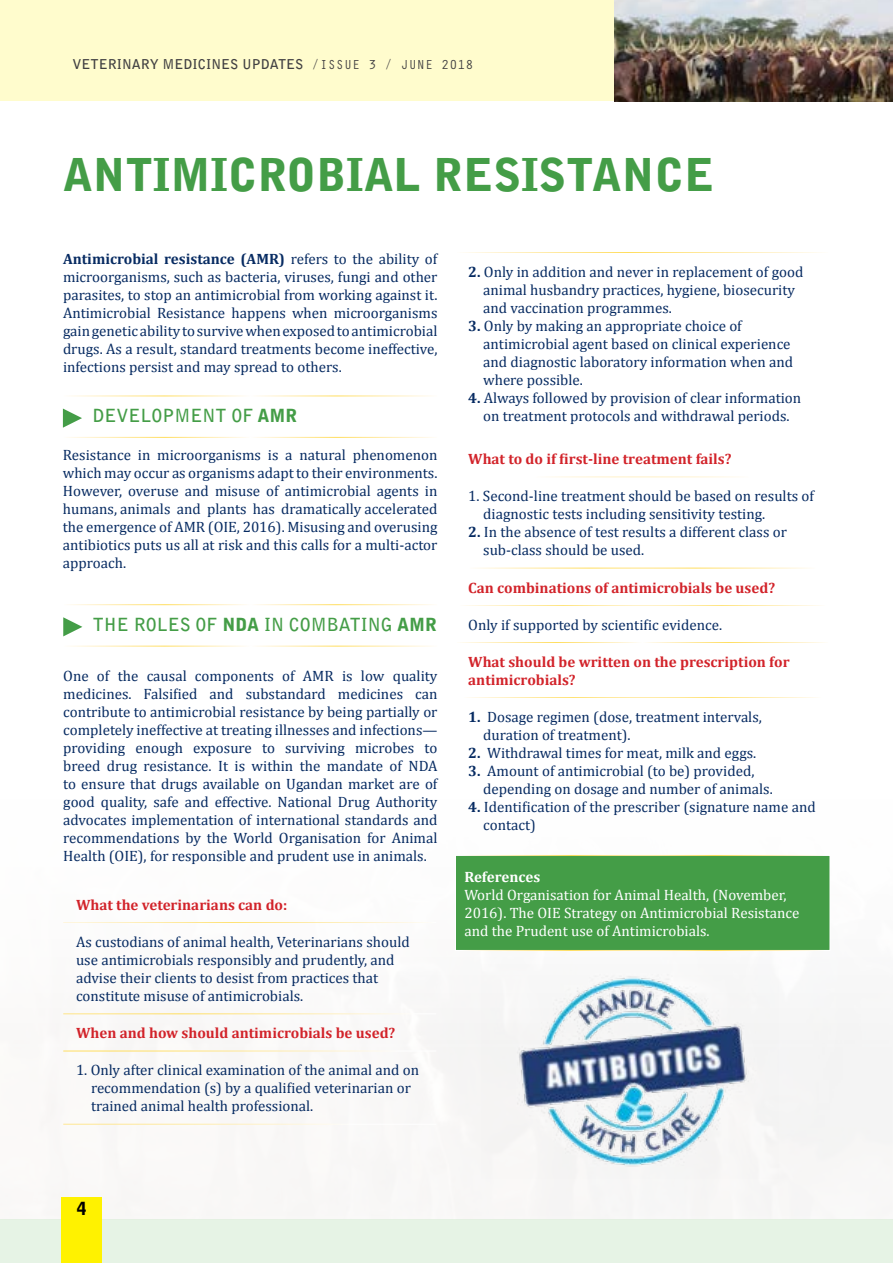
<style>
.page{position:relative;width:893px;height:1263px;background:#fff}
.page>*{position:absolute;margin:0;border:0;box-sizing:border-box;transform-origin:0 0}
.t1{font:900 45px "Bell Gothic Std";color:#449d47}
.t2{font:700 18px "Bell Gothic Std";color:#449d47}
.t3{font:900 18px "Bell Gothic Std";color:#000}
.t4{font:15px/18px "Cambria";color:#072b62}
.t5{font:700 15px/18px "Cambria";color:#d2232a}
.t6{font:15px/18px "Cambria";color:#fff}
.t7{font:700 15px "Cambria";color:#fff}
.t8{font:700 13.5px "Bell Gothic Std";color:#414042}
.s1{font-family:"Orator Std";font-weight:400}
.s2{font-weight:700}
.s3{font-weight:900}
</style>
<div class="page">
<div style="left:50px;top:1014px;width:842px;height:205px;background:#f8f7f6"></div>
<div style="left:0;top:0;width:893px;height:101px;background:#fffccd"></div>
<div style="left:0;top:1219px;width:893px;height:44px;background:#e6f3e5"></div>
<div style="left:62px;top:1197px;width:40px;height:66px;background:#fff200"></div>
<img style="left:614px;top:0;width:279px;height:101px">
<svg style="left:63px;top:408px;width:19px;height:20px"></svg>
<svg style="left:63px;top:617px;width:19px;height:19px"></svg>
<hr style="left:63px;top:1051px;width:373px;height:1px;background:#fff">
<hr style="left:63px;top:1124px;width:373px;height:1px;background:#fff">
<img style="left:481px;top:974px;width:297px;height:205px">
<div style="left:455px;top:855px;width:375px;height:95px;background:#449d47"></div>
<p class="t8" style="left:73px;top:56px;width:403px">VETERINARY MEDICINES UPDATES <span class="s1">/ISSUE 3 / JUNE 2018</span></p>
<h1 class="t1" style="left:63px;top:149px;width:653px">ANTIMICROBIAL RESISTANCE</h1>
<p class="t4" style="left:63px;top:250px;width:376px;text-align:justify"><span class="s2">Antimicrobial resistance (AMR)</span> refers to the ability of microorganisms, such as bacteria, viruses, fungi and other parasites, to stop an antimicrobial from working against it.<br>Antimicrobial Resistance happens when microorganisms gain genetic ability to survive when exposed to antimicrobial drugs. As a result, standard treatments become ineffective, infections persist and may spread to others.</p>
<p class="t2" style="left:92px;top:405px;width:207px">DEVELOPMENT OF <span class="s3">AMR</span></p>
<p class="t4" style="left:63px;top:445px;width:376px;text-align:justify">Resistance in microorganisms is a natural phenomenon which may occur as organisms adapt to their environments.<br>However, overuse and misuse of antimicrobial agents in humans, animals and plants has dramatically accelerated the emergence of AMR (OIE, 2016). Misusing and overusing antibiotics puts us all at risk and this calls for a multi-actor approach.</p>
<p class="t2" style="left:93px;top:614px;width:346px">THE ROLES OF <span class="s3">NDA</span> IN COMBATING <span class="s3">AMR</span></p>
<p class="t4" style="left:63px;top:667px;width:376px;text-align:justify">One of the causal components of AMR is low quality medicines. Falsified and substandard medicines can contribute to antimicrobial resistance by being partially or completely ineffective at treating illnesses and infections— providing enough exposure to surviving microbes to breed drug resistance. It is within the mandate of NDA to ensure that drugs available on Ugandan market are of good quality, safe and effective. National Drug Authority advocates implementation of international standards and recommendations by the World Organisation for Animal Health (OIE), for responsible and prudent use in animals.</p>
<p class="t5" style="left:76px;top:895px;width:213px">What the veterinarians can do:</p>
<p class="t4" style="left:76px;top:933px;width:335px">As custodians of animal health, Veterinarians should use antimicrobials responsibly and prudently, and advise their clients to desist from practices that constitute misuse of antimicrobials.</p>
<p class="t5" style="left:76px;top:1024px;width:321px">When and how should antimicrobials be used?</p>
<p class="t4" style="left:91px;top:1061px;width:330px;text-indent:-15px">1. Only after clinical examination of the animal and on recommendation (s) by a qualified veterinarian or trained animal health professional.</p>
<p class="t4" style="left:483px;top:263px;width:322px;text-indent:-15px"><span class="s2">2.</span> Only in addition and never in replacement of good animal husbandry practices, hygiene, biosecurity and vaccination programmes.</p>
<p class="t4" style="left:483px;top:317px;width:311px;text-indent:-15px"><span class="s2">3.</span> Only by making an appropriate choice of antimicrobial agent based on clinical experience and diagnostic laboratory information when and where possible.</p>
<p class="t4" style="left:468px;top:389px;width:335px;text-align:center"><span class="s2">4.</span> Always followed by provision of clear information on treatment protocols and withdrawal periods.</p>
<p class="t5" style="left:468px;top:450px;width:265px">What to do if first-line treatment fails?</p>
<p class="t4" style="left:483px;top:487px;width:332px;text-indent:-15px">1. Second-line treatment should be based on results of diagnostic tests including sensitivity testing.</p>
<p class="t4" style="left:483px;top:523px;width:305px;text-indent:-15px"><span class="s2">2.</span> In the absence of test results a different class or sub-class should be used.</p>
<p class="t5" style="left:468px;top:578px;width:308px">Can combinations of antimicrobials be used?</p>
<p class="t4" style="left:468px;top:615px;width:255px">Only if supported by scientific evidence.</p>
<p class="t5" style="left:468px;top:652px;width:323px">What should be written on the prescription for antimicrobials?</p>
<p class="t4" style="left:483px;top:708px;width:280px;text-indent:-15px"><span class="s2">1.</span> Dosage regimen (dose, treatment intervals, duration of treatment).</p>
<p class="t4" style="left:468px;top:744px;width:290px"><span class="s2">2.</span> Withdrawal times for meat, milk and eggs.</p>
<p class="t4" style="left:483px;top:762px;width:291px;text-indent:-15px"><span class="s2">3.</span> Amount of antimicrobial (to be) provided, depending on dosage and number of animals.</p>
<p class="t4" style="left:483px;top:798px;width:334px;text-indent:-15px"><span class="s2">4.</span> Identification of the prescriber (signature name and contact)</p>
<p class="t7" style="left:464px;top:867px;width:77px">References</p>
<p class="t6" style="left:464px;top:885px;width:337px">World Organisation for Animal Health, (November,<br>2016). The OIE Strategy on Antimicrobial Resistance and the Prudent use of Antimicrobials.</p>
<p class="t3" style="left:77px;top:1198px;width:12px">4</p>
</div>
